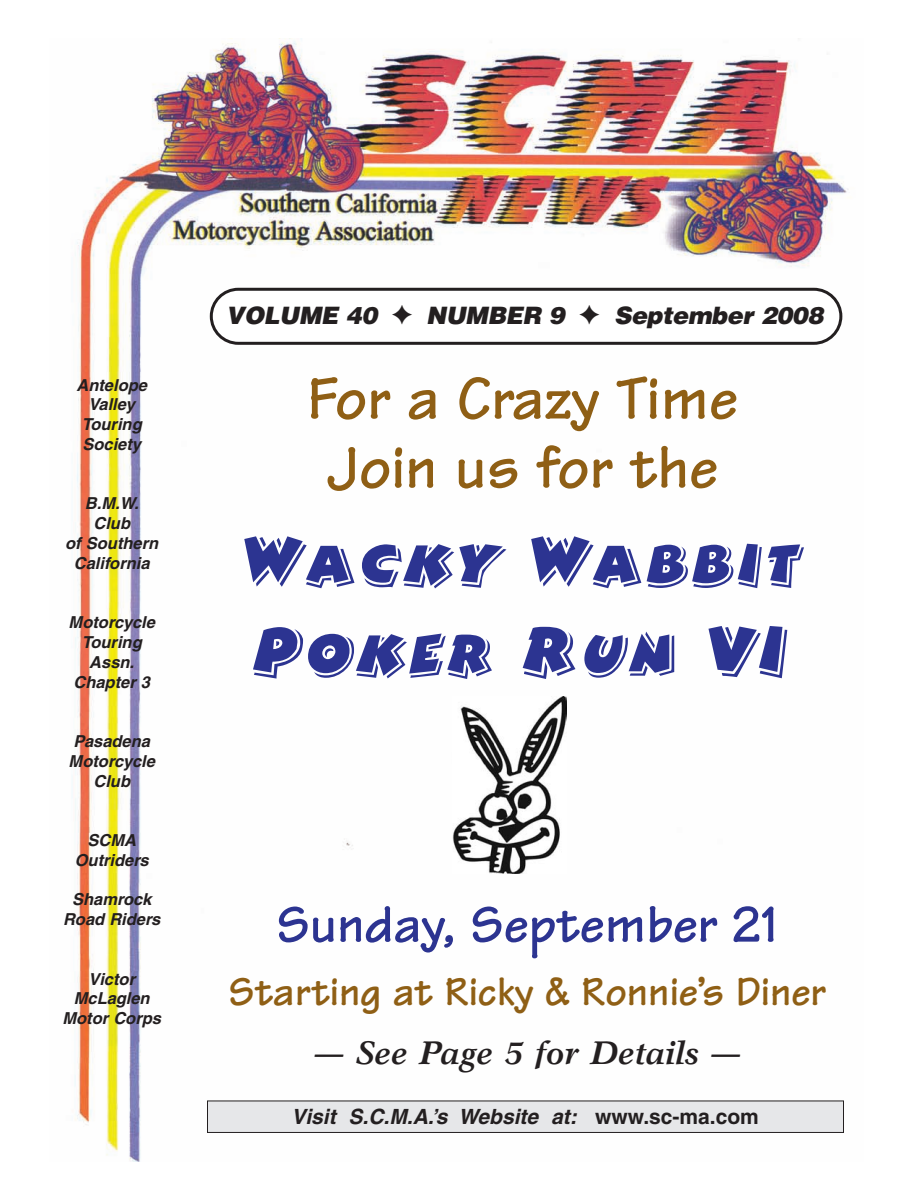
<style>
.page{position:relative;width:918px;height:1188px;background:#fff}
.page>*{position:absolute;margin:0;border:0;box-sizing:border-box;transform-origin:0 0}
.t1{font:96px/90px "Comic Strip";color:#2c3491}
.t2{font:700 63px/69px "Tekton";color:#8f5f15;text-align:center}
.t3{font:700 54px "Tekton";color:#2c3491}
.t4{font:700 42px "Tekton";color:#8f5f15}
.t5{font:italic 700 33px "Garth Graphic";color:#231f20}
.t6{font:italic 900 24px "Helvetica";color:#231f20}
.t7{font:italic 700 21px "Helvetica";color:#231f20}
.t8{font:italic 700 16.5px/19.8px "Helvetica";color:#231f20;text-align:center}
.s1{font-style:normal}
</style>
<div class="page">
<img style="left:74px;top:38px;width:774px;height:1123px">
<div style="left:208px;top:1101px;width:635px;height:31px;background:#e6e7e9"></div>
<div style="left:207px;top:1101px;width:637px;height:32px;border:1px solid #231f20"></div>
<svg style="left:210px;top:288px;width:632px;height:57px"></svg>
<img style="left:453px;top:696px;width:114px;height:177px">
<p class="t8" style="left:76px;top:376px;width:75px">Antelope<br>Valley<br>Touring<br>Society</p>
<p class="t8" style="left:65px;top:495px;width:98px">B.M.W.<br>Club<br>of Southern<br>California</p>
<p class="t8" style="left:69px;top:614px;width:91px">Motorcycle<br>Touring<br>Assn.<br>Chapter 3</p>
<p class="t8" style="left:69px;top:733px;width:91px">Pasadena<br>Motorcycle<br>Club</p>
<p class="t8" style="left:75px;top:832px;width:79px">SCMA<br>Outriders</p>
<p class="t8" style="left:63px;top:891px;width:102px">Shamrock<br>Road Riders</p>
<p class="t8" style="left:63px;top:970px;width:103px">Victor<br>McLaglen<br>Motor Corps</p>
<h3 class="t6" style="left:226px;top:306px;width:603px">VOLUME 40 ✦ NUMBER 9 ✦ September 2008</h3>
<h2 class="t2" style="left:307px;top:373px;width:432px">For a Crazy Time<br>Join us for the</h2>
<h1 class="t1" style="left:242px;top:510px;width:563px">Wacky Wabbit<br>Poker Run VI</h1>
<h3 class="t3" style="left:276px;top:906px;width:503px">Sunday, September 21</h3>
<h3 class="t4" style="left:229px;top:977px;width:599px">Starting at Ricky &amp; Ronnie’s Diner</h3>
<h3 class="t5" style="left:314px;top:1040px;width:429px">— See Page 5 for Details —</h3>
<p class="t7" style="left:291px;top:1109px;width:469px">Visit S.C.M.A.’s Website at: <span class="s1">www. s c - m a . c o m</span></p>
</div>
